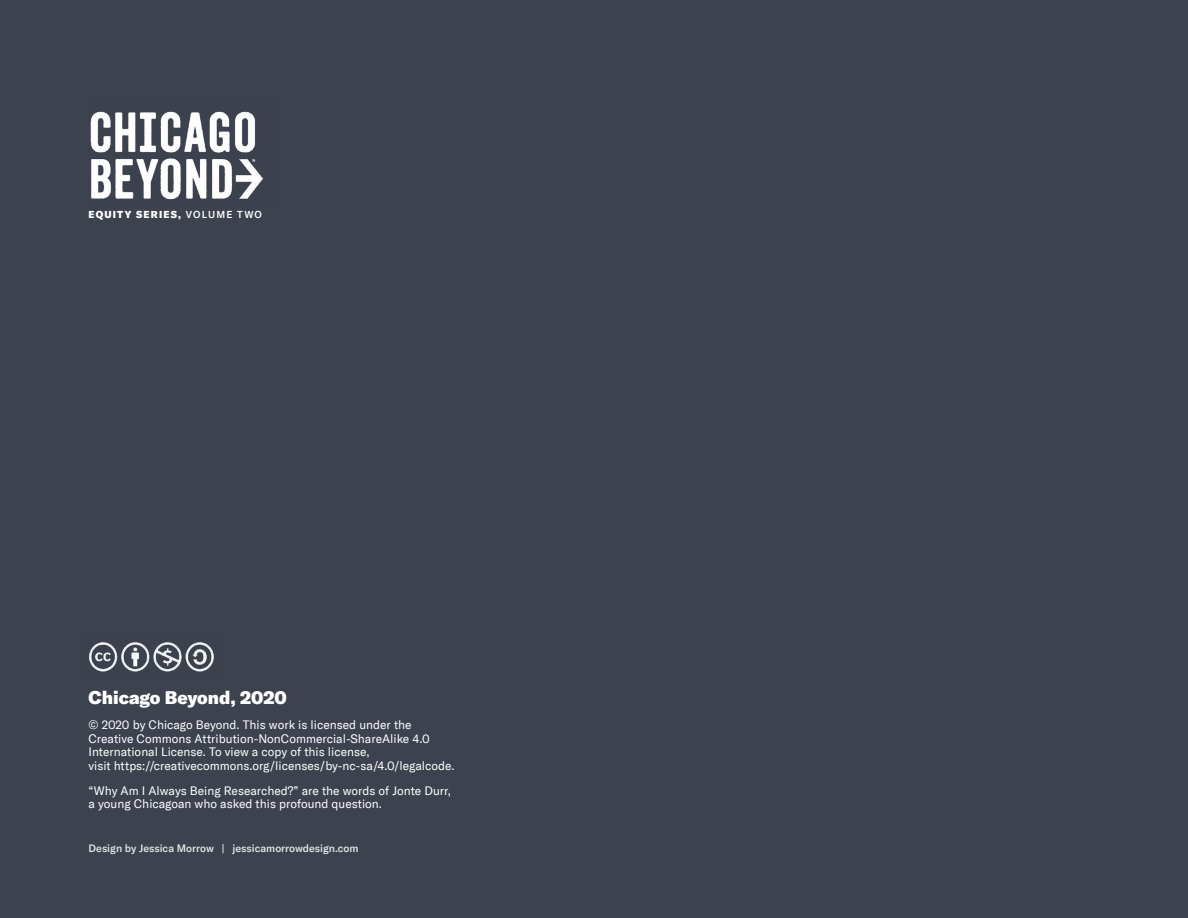
<style>
.page{position:relative;width:1188px;height:918px;background:#3d424f}
.page>*{position:absolute;margin:0;border:0;box-sizing:border-box;transform-origin:0 0}
.t1{font:900 18px "GT America";color:#fff}
.t2{font:12px/13.5px "GT America";color:#fff}
.t3{font:500 10.5px "GT America";color:#e6e7e8}
.t4{font:900 9.9px "GT America";letter-spacing:.12em;color:#fff}
.s1{font-weight:500}
</style>
<div class="page">
<img style="left:89px;top:642px;width:125px;height:30px">
<img style="left:90px;top:111px;width:173px;height:89px">
<p class="t4" style="left:89px;top:211px;width:175px">EQUITY SERIES, <span class="s1">VOLUME TWO</span></p>
<h1 class="t1" style="left:89px;top:690px;width:200px">Chicago Beyond, 2020</h1>
<p class="t2" style="left:89px;top:719px;width:368px">© 2020 by Chicago Beyond. This work is licensed under the Creative Commons Attribution-NonCommercial-ShareAlike 4.0<br>International License. To view a copy of this license,<br>visit https://creativecommons.org/licenses/by-nc-sa/4.0/legalcode.</p>
<p class="t2" style="left:89px;top:785px;width:364px">“Why Am I Always Being Researched?” are the words of Jonte Durr, a young Chicagoan who asked this profound question.</p>
<p class="t3" style="left:89px;top:844px;width:272px">Design by Jessica Morrow | jessicamorrowdesign.com</p>
</div>
